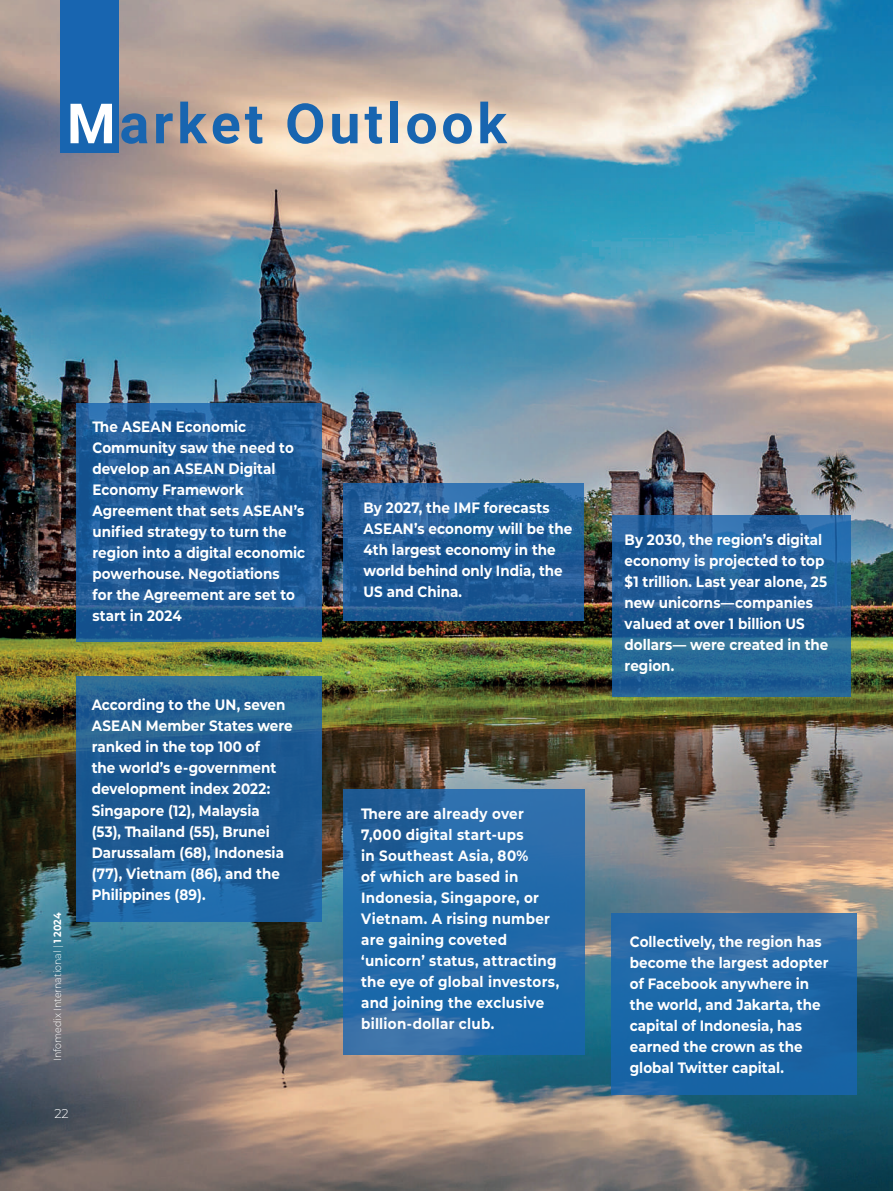
<style>
.page{position:relative;width:893px;height:1191px;background:#fff}
.page>*{position:absolute;margin:0;border:0;box-sizing:border-box;transform-origin:0 0}
.t1{font:700 55.5px "Roboto";letter-spacing:.07em;color:#1865b0}
.t2{font:700 15px/21px "Montserrat";letter-spacing:.005em;color:#fff;scale:.9 1}
.t3{font:300 12.75px "Montserrat";color:#fff}
.t4{font:300 10.5px "Montserrat";color:#fff;scale:.9 1}
.s1{color:#fff}
.s2{font-weight:700}
</style>
<div class="page">
<img style="left:0;top:0;width:893px;height:1191px">
<div style="left:60px;top:0;width:59px;height:152px;background:#1865b0"></div>
<hr style="left:892px;top:692px;width:1px;height:405px;background:#1865b0">
<svg style="left:77px;top:676px;width:245px;height:245px;background:#1f5e95"></svg>
<svg style="left:612px;top:913px;width:245px;height:181px;background:#2067a6"></svg>
<svg style="left:343px;top:483px;width:241px;height:138px;background:#205d98"></svg>
<svg style="left:343px;top:788px;width:241px;height:266px;background:#2369a7"></svg>
<svg style="left:612px;top:515px;width:238px;height:182px;background:#236199"></svg>
<svg style="left:77px;top:403px;width:245px;height:239px;background:#1d5a96"></svg>
<h1 class="t1" style="left:67px;top:85px;width:441px"><span class="s1">M</span>arket Outlook</h1>
<p class="t2" style="left:92px;top:415px;width:238px">The ASEAN Economic<br>Community saw the need to develop an ASEAN Digital<br>Economy Framework<br>Agreement that sets ASEAN’s unified strategy to turn the region into a digital economic powerhouse. Negotiations<br>for the Agreement are set to start in 2024</p>
<p class="t4" style="left:50px;top:1061px;width:166px;rotate:-90deg">Infomedix International | <span class="s2">1 2024</span></p>
<p class="t3" style="left:54px;top:1105px;width:16px">22</p>
<p class="t2" style="left:92px;top:694px;width:225px">According to the UN, seven<br>ASEAN Member States were ranked in the top 100 of<br>the world’s e-government development index 2022:<br>Singapore (12), Malaysia (53), Thailand (55), Brunei<br>Darussalam (68), Indonesia (77), Vietnam (86), and the<br>Philippines (89).</p>
<p class="t2" style="left:364px;top:496px;width:233px">By 2027, the IMF forecasts<br>ASEAN’s economy will be the<br>4th largest economy in the world behind only India, the<br>US and China.</p>
<p class="t2" style="left:624px;top:529px;width:228px">By 2030, the region’s digital economy is projected to top $1 trillion. Last year alone, 25 new unicorns—companies valued at over 1 billion US dollars— were created in the region.</p>
<p class="t2" style="left:361px;top:802px;width:222px">There are already over<br>7,000 digital start-ups<br>in Southeast Asia, 80%<br>of which are based in<br>Indonesia, Singapore, or<br>Vietnam. A rising number are gaining coveted ‘unicorn’ status, attracting the eye of global investors, and joining the exclusive billion-dollar club.</p>
<p class="t2" style="left:630px;top:930px;width:222px">Collectively, the region has become the largest adopter of Facebook anywhere in the world, and Jakarta, the capital of Indonesia, has earned the crown as the global Twitter capital.</p>
</div>
